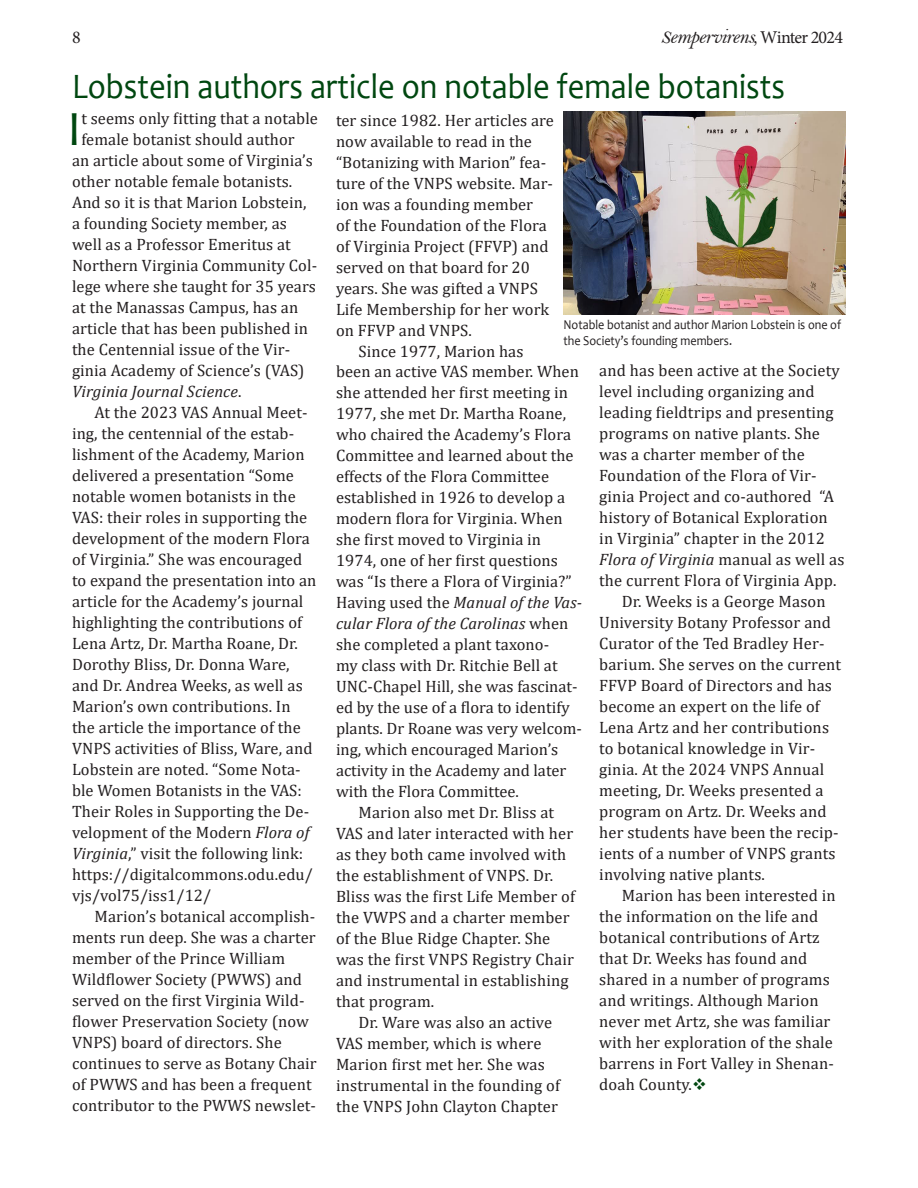
<style>
.page{position:relative;width:918px;height:1188px;background:#fff}
.page>*{position:absolute;margin:0;border:0;box-sizing:border-box;transform-origin:0 0}
.t1{font:49.5px "Candara";color:#004710}
._2-line_drop_cap__no_indent{font:36px "Candara";color:#004710;scale:.9 1}
.flag-subtitle{font:21px "Bell MT Italic";letter-spacing:-.035em;color:#231f20}
.flag-subtitle-2{font:18px "Minion Pro";color:#231f20}
.t2{font:16.5px/21px "Cambria";letter-spacing:.005em;color:#231f20}
.t3{font:italic 16.5px "Cambria";letter-spacing:.005em;color:#231f20}
._2-line_drop_cap__no_indent-2{font:13.5px/16.5px "Candara";color:#231f20;scale:.9 1}
.s1{font-size:18px}
.s2{font-family:"Minion Pro";font-size:18px}
.s3{font-style:normal}
.s4{font-style:italic}
.s5{color:#004710}
</style>
<div class="page">
<img style="left:563px;top:111px;width:283px;height:203px">
<p class="flag-subtitle-2" style="left:72px;top:25px;width:10px">8</p>
<p class="flag-subtitle" style="left:661px;top:24px;width:184px"><span class="s1">S</span>empervirens<span class="s1">,</span> <span class="s2">Winter 2024</span></p>
<p class="_2-line_drop_cap__no_indent" style="left:72px;top:64px;width:794px">Lobstein authors article on notable female botanists</p>
<p class="t1" style="left:67px;top:98px;width:15px">I</p>
<p class="t2" style="left:81px;top:108px;width:238px">t seems only fitting that a notable</p>
<p class="t2" style="left:81px;top:129px;width:215px">female botanist should author</p>
<p class="t2" style="left:72px;top:150px;width:243px">an article about some of Virginia’s</p>
<p class="t2" style="left:72px;top:171px;width:222px">other notable female botanists.</p>
<p class="t2" style="left:72px;top:192px;width:236px">And so it is that Marion Lobstein,</p>
<p class="t2" style="left:72px;top:213px;width:216px">a founding Society member, as</p>
<p class="t2" style="left:72px;top:234px;width:220px">well as a Professor Emeritus at</p>
<p class="t2" style="left:72px;top:255px;width:247px">Northern Virginia Community Col-</p>
<p class="t2" style="left:72px;top:276px;width:246px">lege where she taught for 35 years</p>
<p class="t2" style="left:72px;top:297px;width:228px">at the Manassas Campus, has an</p>
<p class="t2" style="left:72px;top:318px;width:238px">article that has been published in</p>
<p class="t2" style="left:72px;top:339px;width:220px">the Centennial issue of the Vir-</p>
<p class="t2" style="left:72px;top:360px;width:234px">ginia Academy of Science’s (VAS)</p>
<p class="t3" style="left:72px;top:380px;width:171px">Virginia Journal Science<span class="s3">.</span></p>
<p class="t2" style="left:72px;top:402px;width:246px;text-indent:22px">At the 2023 VAS Annual Meet&shy;ing, the centennial of the estab&shy;lishment of the Academy, Marion delivered a presentation “Some notable women botanists in the<br>VAS: their roles in supporting the development of the modern Flora of Virginia.” She was encouraged to expand the presentation into an article for the Academy’s journal highlighting the contributions of<br>Lena Artz, Dr. Martha Roane, Dr.<br>Dorothy Bliss, Dr. Donna Ware, and Dr. Andrea Weeks, as well as<br>Marion’s own contributions. In the article the importance of the<br>VNPS activities of Bliss, Ware, and<br>Lobstein are noted. “Some Nota&shy;ble Women Botanists in the VAS:<br>Their Roles in Supporting the De&shy;velopment of the Modern <span class="s4">Flora of<br>Virginia</span>,” visit the following link: https://digitalcommons.odu.edu/ vjs/vol75/iss1/12/</p>
<p class="t2" style="left:72px;top:906px;width:246px;text-indent:22px">Marion’s botanical accomplish&shy;ments run deep. She was a charter member of the Prince William<br>Wildflower Society (PWWS) and served on the first Virginia Wild&shy;flower Preservation Society (now<br>VNPS) board of directors. She continues to serve as Botany Chair of PWWS and has been a frequent contributor to the PWWS newslet-</p>
<p class="t2" style="left:336px;top:109px;width:220px">ter since 1982. Her articles are now available to read in the “Botanizing with Marion” fea&shy;ture of the VNPS website. Mar&shy;ion was a founding member<br>of the Foundation of the Flora of Virginia Project (FFVP) and served on that board for 20 years. She was gifted a VNPS<br>Life Membership for her work on FFVP and VNPS.</p>
<p class="t2" style="left:358px;top:340px;width:167px">Since 1977, Marion has</p>
<p class="_2-line_drop_cap__no_indent-2" style="left:563px;top:316px;width:310px">Notable botanist and author Marion Lobstein is one of the Society’s founding members.</p>
<p class="t2" style="left:336px;top:360px;width:248px">been an active VAS member. When she attended her first meeting in<br>1977, she met Dr. Martha Roane, who chaired the Academy’s Flora<br>Committee and learned about the effects of the Flora Committee established in 1926 to develop a modern flora for Virginia. When she first moved to Virginia in<br>1974, one of her first questions was “Is there a Flora of Virginia?”<br>Having used the <span class="s4">Manual of the Vas&shy;cular Flora of the Carolinas</span> when she completed a plant taxono-<br>my class with Dr. Ritchie Bell at<br>UNC-Chapel Hill, she was fascinat&shy;ed by the use of a flora to identify plants. Dr Roane was very welcom&shy;ing, which encouraged Marion’s activity in the Academy and later with the Flora Committee.</p>
<p class="t2" style="left:336px;top:801px;width:241px;text-indent:22px">Marion also met Dr. Bliss at<br>VAS and later interacted with her as they both came involved with the establishment of VNPS. Dr.<br>Bliss was the first Life Member of the VWPS and a charter member of the Blue Ridge Chapter. She was the first VNPS Registry Chair and instrumental in establishing that program.</p>
<p class="t2" style="left:336px;top:1011px;width:226px;text-indent:22px">Dr. Ware was also an active<br>VAS member, which is where<br>Marion first met her. She was instrumental in the founding of the VNPS John Clayton Chapter</p>
<p class="t2" style="left:599px;top:360px;width:247px">and has been active at the Society level including organizing and leading fieldtrips and presenting programs on native plants. She was a charter member of the<br>Foundation of the Flora of Vir&shy;ginia Project and co-authored “A history of Botanical Exploration in Virginia” chapter in the 2012<br><span class="s4">Flora of Virginia</span> manual as well as the current Flora of Virginia App.</p>
<p class="t2" style="left:599px;top:591px;width:243px;text-indent:22px">Dr. Weeks is a George Mason<br>University Botany Professor and<br>Curator of the Ted Bradley Her&shy;barium. She serves on the current<br>FFVP Board of Directors and has become an expert on the life of<br>Lena Artz and her contributions to botanical knowledge in Vir&shy;ginia. At the 2024 VNPS Annual meeting, Dr. Weeks presented a program on Artz. Dr. Weeks and her students have been the recip&shy;ients of a number of VNPS grants involving native plants.</p>
<p class="t2" style="left:599px;top:885px;width:238px;text-indent:22px">Marion has been interested in the information on the life and botanical contributions of Artz that Dr. Weeks has found and shared in a number of programs and writings. Although Marion never met Artz, she was familiar with her exploration of the shale barrens in Fort Valley in Shenan&shy;doah County.<span class="s5">❖</span></p>
</div>
